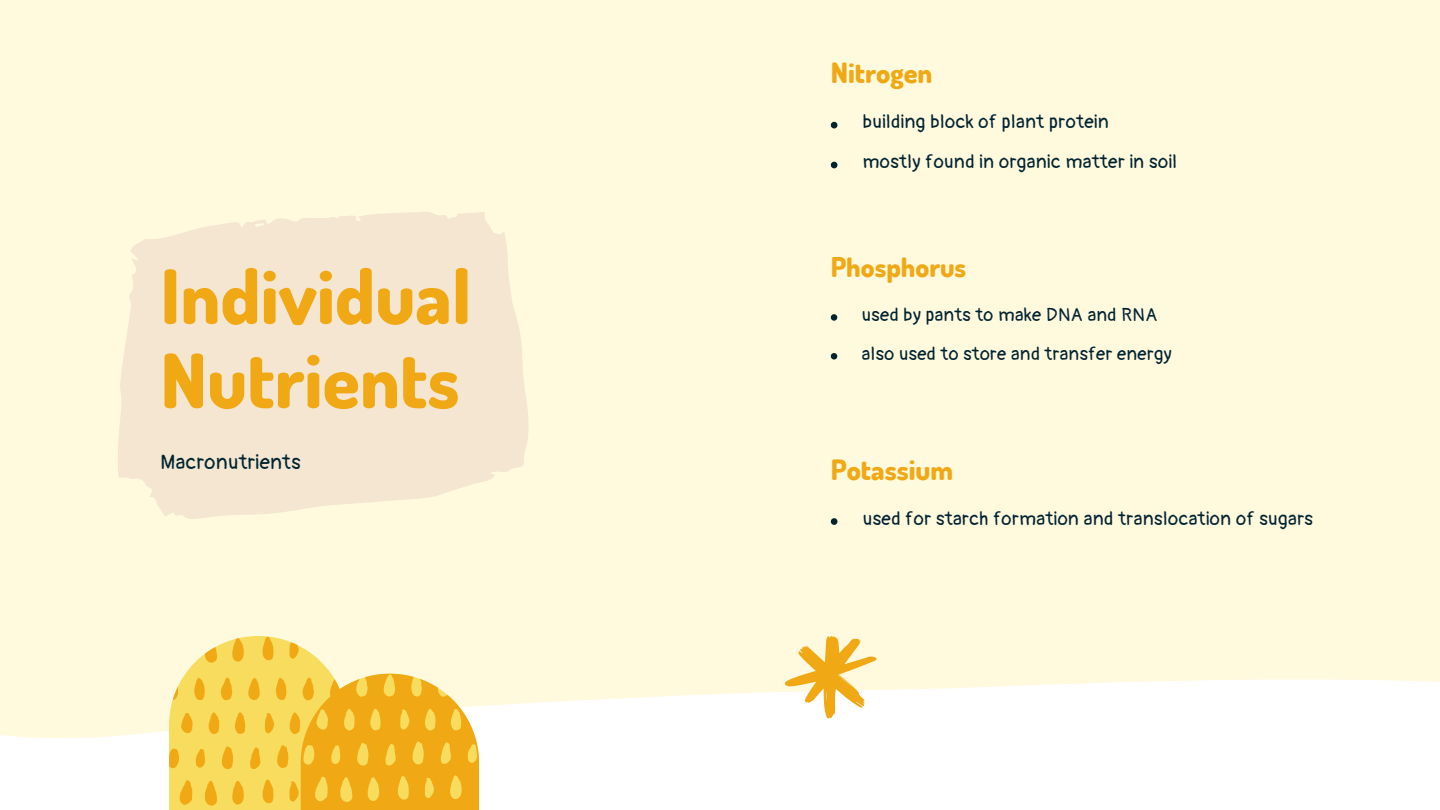
<style>
.page{position:relative;width:1440px;height:810px;background:#fff}
.page>*{position:absolute;margin:0;border:0;box-sizing:border-box;transform-origin:0 0}
.t1{font:800 75.2px/84.2px "Dosis";color:#f1a815}
.t2{font:800 28px "Dosis";color:#f1a815}
.t3{font:800 27.2px "Dosis";color:#f1a815}
.t4{font:20.5px "Pangolin";letter-spacing:.025em;color:#002330}
.t5{font:18.8px "Pangolin";letter-spacing:.025em;color:#002330}
.t6{font:18.3px "Pangolin";letter-spacing:.025em;color:#002330}
</style>
<div class="page">
<div style="left:0;top:0;width:1440px;height:738px;background:#fff9de"></div>
<svg style="left:117px;top:211px;width:412px;height:309px;background:#f5e8d1"></svg>
<svg style="left:169px;top:637px;width:310px;height:173px;background:#f6cc58"></svg>
<svg style="left:785px;top:636px;width:92px;height:82px"></svg>
<svg style="left:831px;top:122px;width:6px;height:6px"></svg>
<svg style="left:831px;top:162px;width:6px;height:6px"></svg>
<svg style="left:831px;top:314px;width:6px;height:7px"></svg>
<svg style="left:831px;top:353px;width:6px;height:7px"></svg>
<svg style="left:831px;top:518px;width:6px;height:7px"></svg>
<p class="t1" style="left:160px;top:252px;width:313px">Individual<br>Nutrients</p>
<p class="t4" style="left:160px;top:450px;width:142px">Macronutrients</p>
<p class="t2" style="left:831px;top:54px;width:103px">Nitrogen</p>
<p class="t5" style="left:863px;top:111px;width:247px">building block of plant protein</p>
<p class="t5" style="left:863px;top:151px;width:316px">mostly found in organic matter in soil</p>
<p class="t3" style="left:831px;top:249px;width:137px">Phosphorus</p>
<p class="t6" style="left:862px;top:304px;width:297px">used by pants to make DNA and RNA</p>
<p class="t6" style="left:862px;top:342px;width:311px">also used to store and transfer energy</p>
<p class="t2" style="left:831px;top:451px;width:124px">Potassium</p>
<p class="t5" style="left:863px;top:507px;width:452px">used for starch formation and translocation of sugars</p>
</div>
